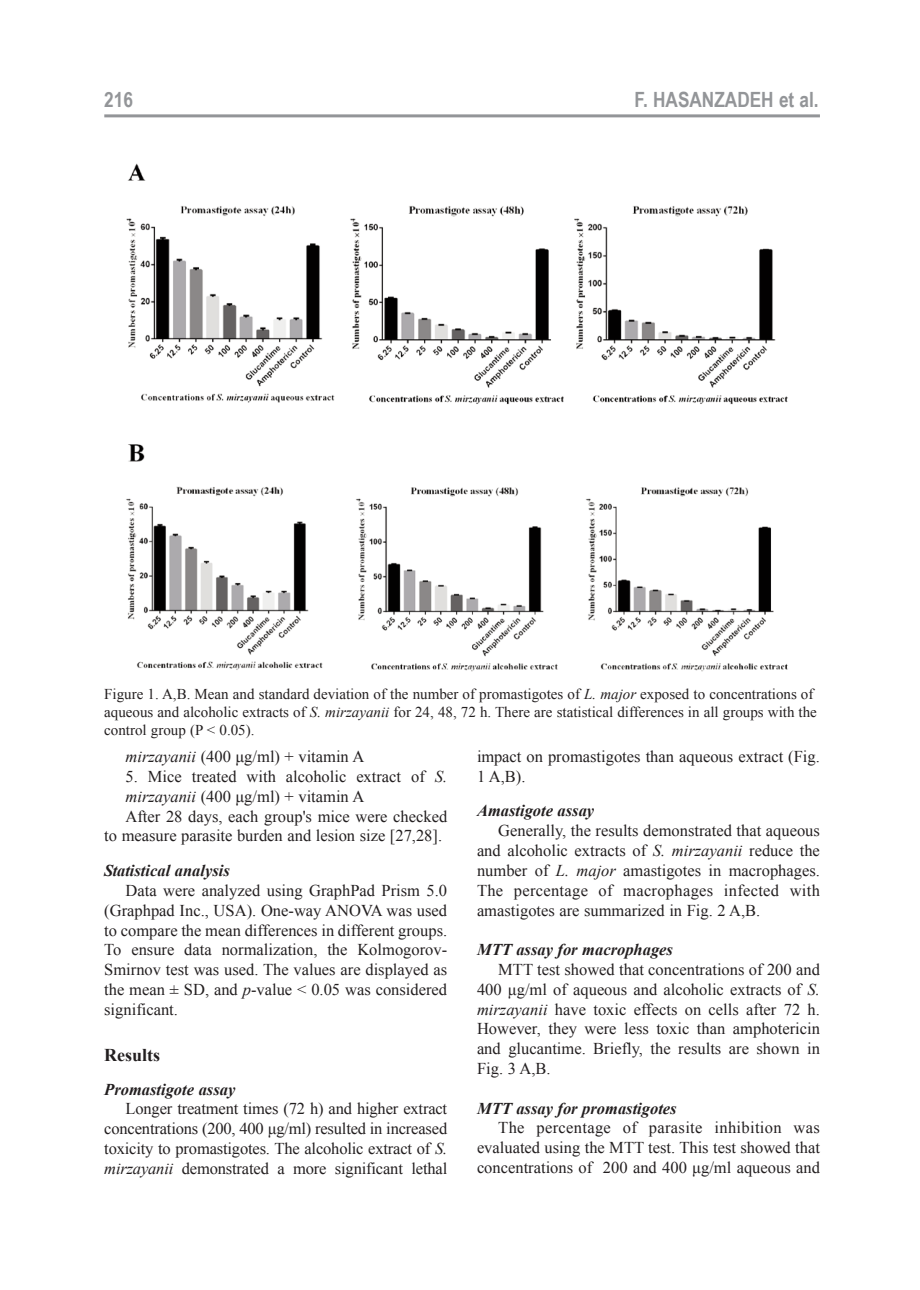
<style>
.page{position:relative;width:920px;height:1290px;background:#fff}
.page>*{position:absolute;margin:0;border:0;box-sizing:border-box;transform-origin:0 0}
.t1{font:700 21px "Arial Narrow";color:#939598}
.t2{font:700 18px "Times New Roman";color:#231f20}
.t3{font:16.5px/19.8px "Times New Roman";color:#231f20;text-align:justify}
.t4{font:italic 700 16.5px "Times New Roman";color:#231f20}
.t5{font:15px/18px "Times New Roman";color:#231f20}
.s1{font-style:italic}
</style>
<div class="page">
<img style="left:126px;top:163px;width:662px;height:509px">
<hr style="left:104px;top:114px;width:716px;height:3px;background:#939598">
<p class="t1" style="left:104px;top:88px;width:30px">216</p>
<p class="t1" style="left:634px;top:88px;width:186px">F. HASANZADEH et al.</p>
<p class="t5" style="left:104px;top:685px;width:714px">Figure 1. A,B. Mean and standard deviation of the number of promastigotes of <span class="s1">L. major</span> exposed to concentrations of aqueous and alcoholic extracts of <span class="s1">S. mirzayanii</span> for 24, 48, 72 h. There are statistical differences in all groups with the control group (P &lt; 0.05).</p>
<p class="t3" style="left:126px;top:747px;width:240px"><span class="s1">mirzayanii</span> (400 μg/ml) + vitamin A</p>
<p class="t3" style="left:126px;top:766px;width:323px">5. Mice treated with alcoholic extract of <span class="s1">S.</span></p>
<p class="t3" style="left:126px;top:786px;width:240px"><span class="s1">mirzayanii</span> (400 μg/ml) + vitamin A</p>
<p class="t3" style="left:126px;top:806px;width:323px">After 28 days, each group's mice were checked</p>
<p class="t3" style="left:104px;top:826px;width:339px">to measure parasite burden and lesion size [27,28].</p>
<p class="t4" style="left:104px;top:861px;width:127px">Statistical analysis</p>
<p class="t3" style="left:104px;top:880px;width:345px;text-indent:21px">Data were analyzed using GraphPad Prism 5.0 (Graphpad Inc., USA). One-way ANOVA was used to compare the mean differences in different groups.<br>To ensure data normalization, the Kolmogorov-Smirnov test was used. The values are displayed as the mean ± SD, and <span class="s1">p</span>-value &lt; 0.05 was considered significant.</p>
<p class="t2" style="left:104px;top:1045px;width:57px">Results</p>
<p class="t4" style="left:104px;top:1080px;width:133px">Promastigote assay</p>
<p class="t3" style="left:104px;top:1099px;width:344px;text-indent:21px">Longer treatment times (72 h) and higher extract concentrations (200, 400 μg/ml) resulted in increased toxicity to promastigotes. The alcoholic extract of <span class="s1">S. mirzayanii</span> demonstrated a more significant lethal</p>
<p class="t3" style="left:477px;top:747px;width:344px">impact on promastigotes than aqueous extract (Fig.<br>1 A,B).</p>
<p class="t4" style="left:477px;top:802px;width:119px">Amastigote assay</p>
<p class="t3" style="left:477px;top:821px;width:344px;text-indent:21px">Generally, the results demonstrated that aqueous and alcoholic extracts of <span class="s1">S. mirzayanii</span> reduce the number of <span class="s1">L. major</span> amastigotes in macrophages.<br>The percentage of macrophages infected with amastigotes are summarized in Fig. 2 A,B.</p>
<p class="t4" style="left:477px;top:940px;width:198px">MTT assay for macrophages</p>
<p class="t3" style="left:477px;top:959px;width:344px;text-indent:21px">MTT test showed that concentrations of 200 and 400 μg/ml of aqueous and alcoholic extracts of <span class="s1">S. mirzayanii</span> have toxic effects on cells after 72 h.<br>However, they were less toxic than amphotericin and glucantime. Briefly, the results are shown in Fig. 3 A,B.</p>
<p class="t4" style="left:477px;top:1099px;width:201px">MTT assay for promastigotes</p>
<p class="t3" style="left:477px;top:1118px;width:344px;text-indent:21px">The percentage of parasite inhibition was evaluated using the MTT test. This test showed that concentrations of 200 and 400 μg/ml aqueous and</p>
</div>
